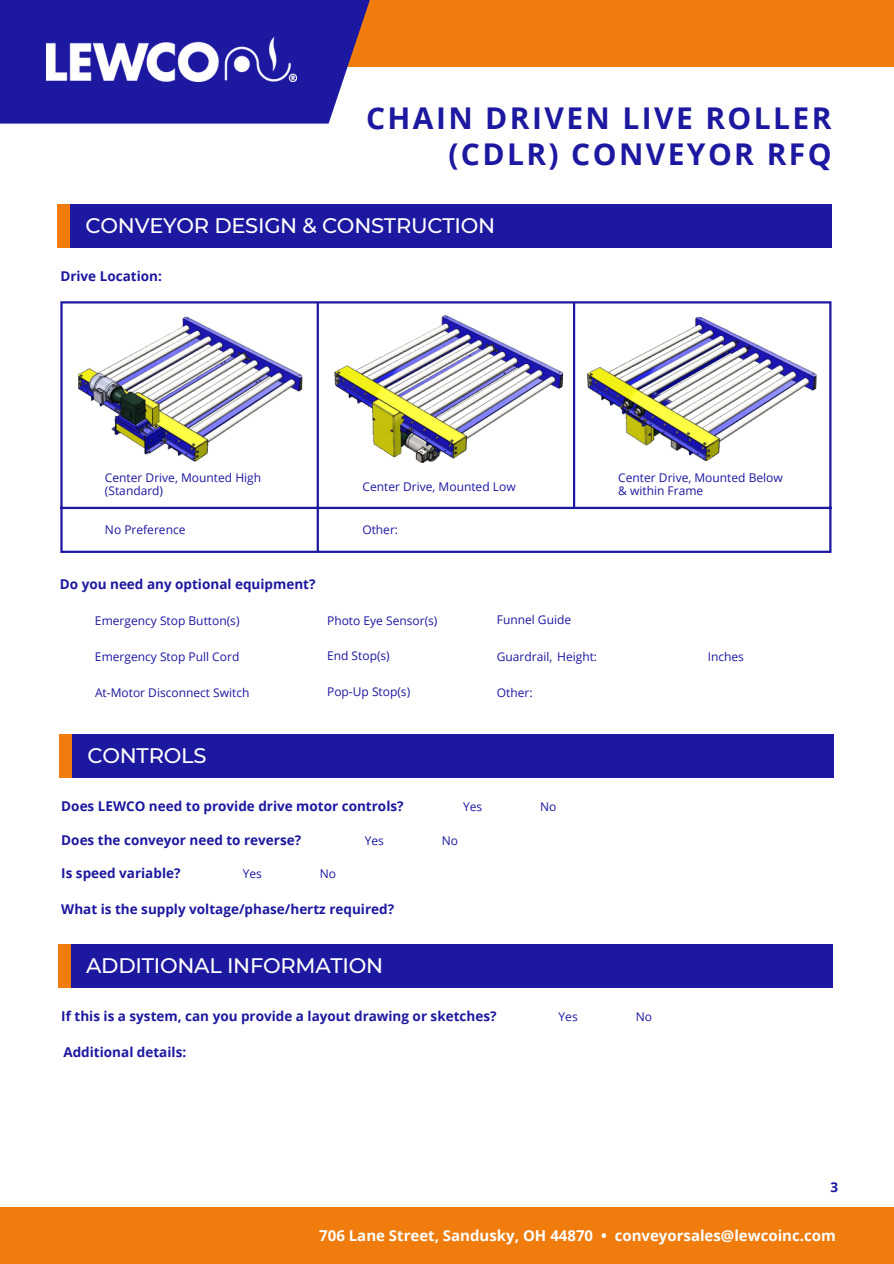
<style>
.page{position:relative;width:894px;height:1264px;background:#fff}
.page>*{position:absolute;margin:0;border:0;box-sizing:border-box;transform-origin:0 0}
.t1{font:700 30px/36px "Open Sans";letter-spacing:.08em;color:#1d18a0;text-align:right}
.t2{font:500 21px "Montserrat";letter-spacing:-.01em;color:#fff}
.t3{font:700 15px "Open Sans";color:#fff}
.t4{font:700 13.5px "Open Sans";color:#1d18a0}
.t5{font:12px "Open Sans";color:#1d18a0}
</style>
<div class="page">
<div style="left:332px;top:0;width:561px;height:67px;background:#ef7c0d"></div>
<div style="left:58px;top:204px;width:23px;height:44px;background:#ef7c0d"></div>
<div style="left:70px;top:204px;width:761px;height:44px;background:#1d18a0"></div>
<div style="left:0;top:1207px;width:893px;height:56px;background:#ef7c0d"></div>
<div style="left:0;top:0;width:395px;height:124px;background:#1d18a0"></div>
<img style="left:46px;top:38px;width:250px;height:44px">
<div style="left:58px;top:944px;width:24px;height:44px;background:#ef7c0d"></div>
<div style="left:71px;top:944px;width:761px;height:44px;background:#1d18a0"></div>
<div style="left:60px;top:734px;width:23px;height:44px;background:#ef7c0d"></div>
<div style="left:72px;top:734px;width:761px;height:44px;background:#1d18a0"></div>
<hr style="left:60px;top:303px;width:3px;height:247px;background:#1d18a0">
<hr style="left:316px;top:303px;width:3px;height:247px;background:#1d18a0">
<hr style="left:572px;top:303px;width:3px;height:204px;background:#1d18a0">
<hr style="left:829px;top:303px;width:2px;height:247px;background:#1d18a0">
<hr style="left:60px;top:301px;width:771px;height:2px;background:#1d18a0">
<hr style="left:60px;top:507px;width:771px;height:2px;background:#1d18a0">
<hr style="left:60px;top:550px;width:771px;height:3px;background:#1d18a0">
<img style="left:78px;top:316px;width:224px;height:145px;border-radius:4px">
<img style="left:334px;top:315px;width:229px;height:148px;border-radius:4px">
<img style="left:587px;top:317px;width:229px;height:144px;border-radius:4px">
<p class="t1" style="left:366px;top:99px;width:467px">CHAIN DRIVEN LIVE ROLLER (CDLR) CONVEYOR RFQ</p>
<h1 class="t2" style="left:85px;top:213px;width:411px">CONVEYOR DESIGN &amp; CONSTRUCTION</h1>
<p class="t4" style="left:60px;top:267px;width:103px">Drive Location:</p>
<p class="t5" style="left:105px;top:469px;width:158px">Center Drive, Mounted High</p>
<p class="t5" style="left:105px;top:482px;width:60px">(Standard)</p>
<p class="t5" style="left:362px;top:478px;width:155px">Center Drive, Mounted Low</p>
<h3 class="t5" style="left:105px;top:521px;width:82px">No Preference</h3>
<p class="t5" style="left:362px;top:521px;width:37px">Other:</p>
<p class="t4" style="left:60px;top:574px;width:257px">Do you need any optional equipment?</p>
<p class="t5" style="left:95px;top:612px;width:146px">Emergency Stop Button(s)</p>
<p class="t5" style="left:95px;top:648px;width:146px">Emergency Stop Pull Cord</p>
<p class="t5" style="left:95px;top:683px;width:156px">At-Motor Disconnect Switch</p>
<p class="t5" style="left:496px;top:611px;width:76px">Funnel Guide</p>
<p class="t5" style="left:327px;top:612px;width:112px">Photo Eye Sensor(s)</p>
<p class="t5" style="left:327px;top:647px;width:64px">End Stop(s)</p>
<p class="t5" style="left:496px;top:648px;width:102px">Guardrail, Height:</p>
<p class="t5" style="left:327px;top:683px;width:85px">Pop-Up Stop(s)</p>
<h3 class="t5" style="left:496px;top:683px;width:37px">Other:</h3>
<p class="t2" style="left:87px;top:743px;width:120px">CONTROLS</p>
<h3 class="t4" style="left:61px;top:797px;width:344px">Does LEWCO need to provide drive motor controls?</h3>
<p class="t5" style="left:463px;top:798px;width:21px">Yes</p>
<p class="t5" style="left:540px;top:798px;width:18px">No</p>
<h3 class="t4" style="left:61px;top:830px;width:241px">Does the conveyor need to reverse?</h3>
<p class="t5" style="left:364px;top:831px;width:21px">Yes</p>
<p class="t5" style="left:442px;top:831px;width:18px">No</p>
<h3 class="t4" style="left:61px;top:864px;width:121px">Is speed variable?</h3>
<p class="t5" style="left:243px;top:865px;width:21px">Yes</p>
<p class="t5" style="left:320px;top:865px;width:18px">No</p>
<h2 class="t4" style="left:61px;top:899px;width:334px">What is the supply voltage/phase/hertz required?</h2>
<p class="t2" style="left:86px;top:953px;width:298px">ADDITIONAL INFORMATION</p>
<p class="t5" style="left:618px;top:469px;width:166px">Center Drive, Mounted Below</p>
<p class="t5" style="left:618px;top:482px;width:86px">&amp; within Frame</p>
<p class="t5" style="left:707px;top:648px;width:38px">Inches</p>
<p class="t4" style="left:61px;top:1006px;width:436px">If this is a system, can you provide a layout drawing or sketches?</p>
<p class="t5" style="left:558px;top:1008px;width:21px">Yes</p>
<p class="t5" style="left:635px;top:1008px;width:18px">No</p>
<p class="t4" style="left:63px;top:1042px;width:124px">Additional details:</p>
<h2 class="t4" style="left:830px;top:1177px;width:9px">3</h2>
<h3 class="t3" style="left:319px;top:1224px;width:518px">706 Lane Street, Sandusky, OH 44870 • conveyorsales@lewcoinc.com</h3>
</div>
